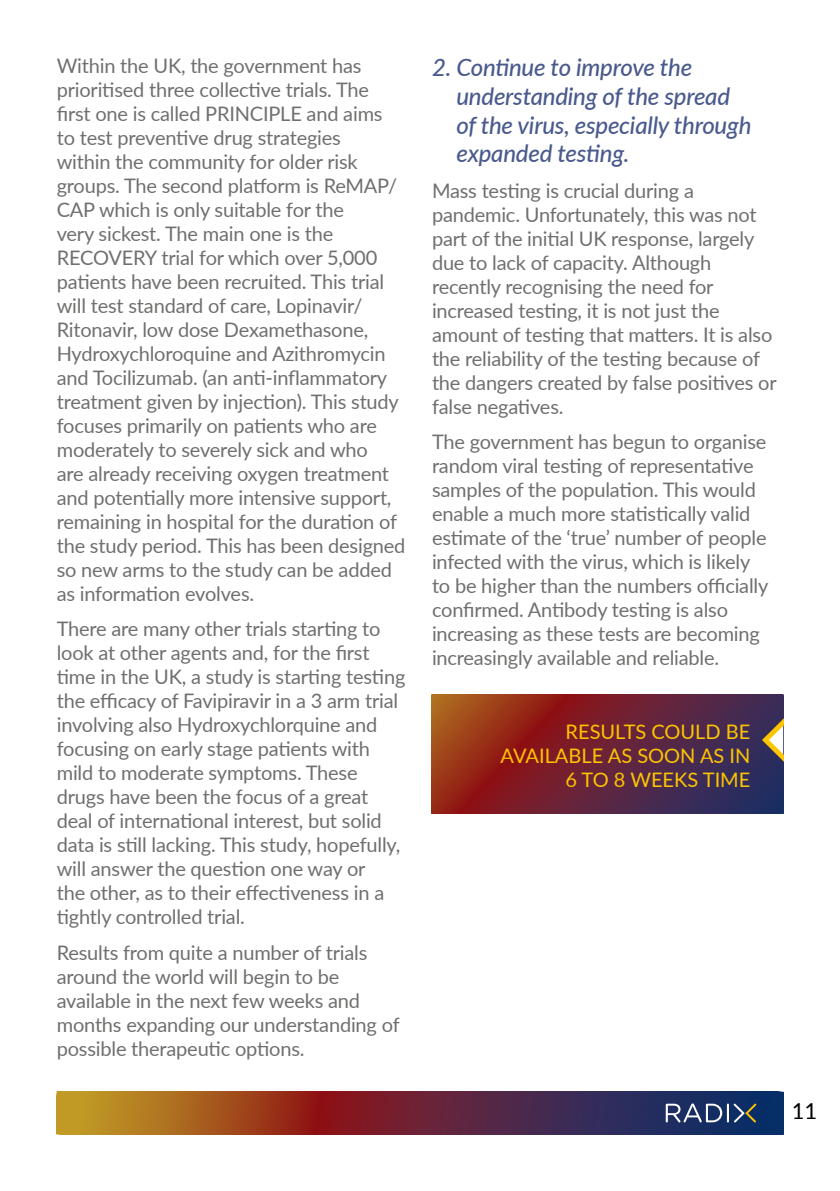
<style>
.page{position:relative;width:840px;height:1191px;background:#fff}
.page>*{position:absolute;margin:0;border:0;box-sizing:border-box;transform-origin:0 0}
.t1{font:italic 500 24px/28.8px "Lato";letter-spacing:-.01em;color:#4a5a8d}
.t2{font:22px "Lato";color:#000}
.t3{font:20px/24px "Lato";letter-spacing:-.01em;color:#6f6f6e}
.t4{font:20px/24px "Lato";color:#fdc400;text-align:right}
</style>
<div class="page">
<img style="left:57px;top:1092px;width:726px;height:42px">
<svg style="left:665px;top:1101px;width:92px;height:23px;background:#46587e"></svg>
<img style="left:431px;top:694px;width:351px;height:120px">
<svg style="left:758px;top:711px;width:24px;height:56px"></svg>
<p class="t3" style="left:57px;top:53px;width:350px">Within the UK, the government has prioritised three collective trials. The first one is called PRINCIPLE and aims to test preventive drug strategies<br>within the community for older risk groups. The second platform is ReMAP/ CAP which is only suitable for the<br>very sickest. The main one is the RECOVERY trial for which over 5,000 patients have been recruited. This trial will test standard of care, Lopinavir/ Ritonavir, low dose Dexamethasone, Hydroxychloroquine and Azithromycin and Tocilizumab. (an anti-inflammatory treatment given by injection). This study focuses primarily on patients who are moderately to severely sick and who<br>are already receiving oxygen treatment and potentially more intensive support, remaining in hospital for the duration of the study period. This has been designed so new arms to the study can be added as information evolves.</p>
<p class="t3" style="left:57px;top:616px;width:350px">There are many other trials starting to look at other agents and, for the first time in the UK, a study is starting testing the efficacy of Favipiravir in a 3 arm trial involving also Hydroxychlorquine and focusing on early stage patients with mild to moderate symptoms. These drugs have been the focus of a great deal of international interest, but solid data is still lacking. This study, hopefully, will answer the question one way or<br>the other, as to their effectiveness in a tightly controlled trial.</p>
<p class="t3" style="left:57px;top:939px;width:344px">Results from quite a number of trials around the world will begin to be available in the next few weeks and months expanding our understanding of possible therapeutic options.</p>
<p class="t1" style="left:456px;top:52px;width:296px;text-indent:-24px">2. Continue to improve the understanding of the spread of the virus, especially through expanded testing.</p>
<p class="t3" style="left:432px;top:178px;width:346px">Mass testing is crucial during a pandemic. Unfortunately, this was not part of the initial UK response, largely due to lack of capacity. Although recently recognising the need for increased testing, it is not just the amount of testing that matters. It is also the reliability of the testing because of the dangers created by false positives or false negatives.</p>
<p class="t3" style="left:432px;top:429px;width:338px">The government has begun to organise random viral testing of representative samples of the population. This would enable a much more statistically valid estimate of the ‘true’ number of people infected with the virus, which is likely to be higher than the numbers officially confirmed. Antibody testing is also increasing as these tests are becoming increasingly available and reliable.</p>
<p class="t4" style="left:500px;top:718px;width:251px">RESULTS COULD BE<br>AVAILABLE AS SOON AS IN<br>6 TO 8 WEEKS TIME</p>
<p class="t2" style="left:791px;top:1095px;width:27px">11</p>
</div>
